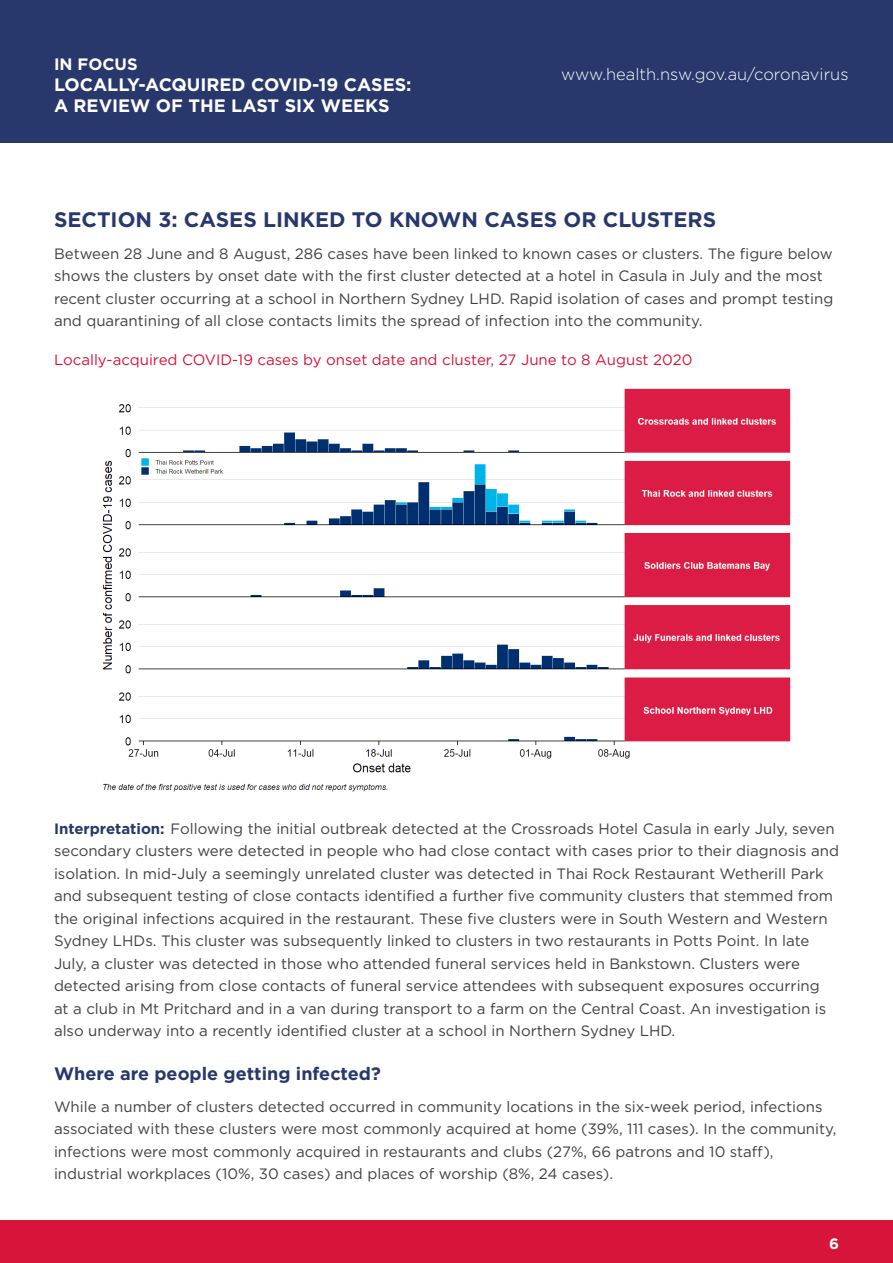
<style>
.page{position:relative;width:893px;height:1263px;background:#fff}
.page>*{position:absolute;margin:0;border:0;box-sizing:border-box;transform-origin:0 0}
.t1{font:700 21px "Gotham";color:#28386c}
.t2{font:700 18px/21px "Gotham";color:#fff}
.t3{font:700 18px "Gotham";color:#28386c}
.t4{font:300 16.5px "Gotham";color:#fff}
.t5{font:700 16.5px "Gotham";color:#fff}
.t6{font:15px/22.5px "Gotham";color:#414042}
.t7{font:15px "Gotham";color:#d7153a}
.t8{font:700 15px "Gotham";color:#fff}
.s1{font-weight:700;color:#28386c}
</style>
<div class="page">
<div style="left:0;top:1220px;width:893px;height:43px;background:#d7153a"></div>
<div style="left:0;top:0;width:893px;height:143px;background:#28386c"></div>
<img style="left:102px;top:388px;width:689px;height:404px">
<p class="t5" style="left:54px;top:55px;width:85px">IN FOCUS</p>
<p class="t2" style="left:54px;top:74px;width:359px">LOCALLY-ACQUIRED COVID-19 CASES:<br>A REVIEW OF THE LAST SIX WEEKS</p>
<p class="t4" style="left:561px;top:65px;width:289px">www.health.nsw.gov.au/coronavirus</p>
<h1 class="t1" style="left:54px;top:208px;width:664px">SECTION 3: CASES LINKED TO KNOWN CASES OR CLUSTERS</h1>
<p class="t6" style="left:54px;top:242px;width:781px">Between 28 June and 8 August, 286 cases have been linked to known cases or clusters. The figure below shows the clusters by onset date with the first cluster detected at a hotel in Casula in July and the most recent cluster occurring at a school in Northern Sydney LHD. Rapid isolation of cases and prompt testing and quarantining of all close contacts limits the spread of infection into the community.</p>
<p class="t7" style="left:54px;top:352px;width:640px">Locally-acquired COVID-19 cases by onset date and cluster, 27 June to 8 August 2020</p>
<p class="t6" style="left:54px;top:817px;width:786px"><span class="s1">Interpretation:</span> Following the initial outbreak detected at the Crossroads Hotel Casula in early July, seven secondary clusters were detected in people who had close contact with cases prior to their diagnosis and isolation. In mid-July a seemingly unrelated cluster was detected in Thai Rock Restaurant Wetherill Park and subsequent testing of close contacts identified a further five community clusters that stemmed from the original infections acquired in the restaurant. These five clusters were in South Western and Western Sydney LHDs. This cluster was subsequently linked to clusters in two restaurants in Potts Point. In late July, a cluster was detected in those who attended funeral services held in Bankstown. Clusters were detected arising from close contacts of funeral service attendees with subsequent exposures occurring<br>at a club in Mt Pritchard and in a van during transport to a farm on the Central Coast. An investigation is also underway into a recently identified cluster at a school in Northern Sydney LHD.</p>
<p class="t3" style="left:54px;top:1063px;width:328px">Where are people getting infected?</p>
<p class="t6" style="left:54px;top:1095px;width:784px">While a number of clusters detected occurred in community locations in the six-week period, infections associated with these clusters were most commonly acquired at home (39%, 111 cases). In the community, infections were most commonly acquired in restaurants and clubs (27%, 66 patrons and 10 staff), industrial workplaces (10%, 30 cases) and places of worship (8%, 24 cases).</p>
<p class="t8" style="left:829px;top:1235px;width:11px">6</p>
</div>
